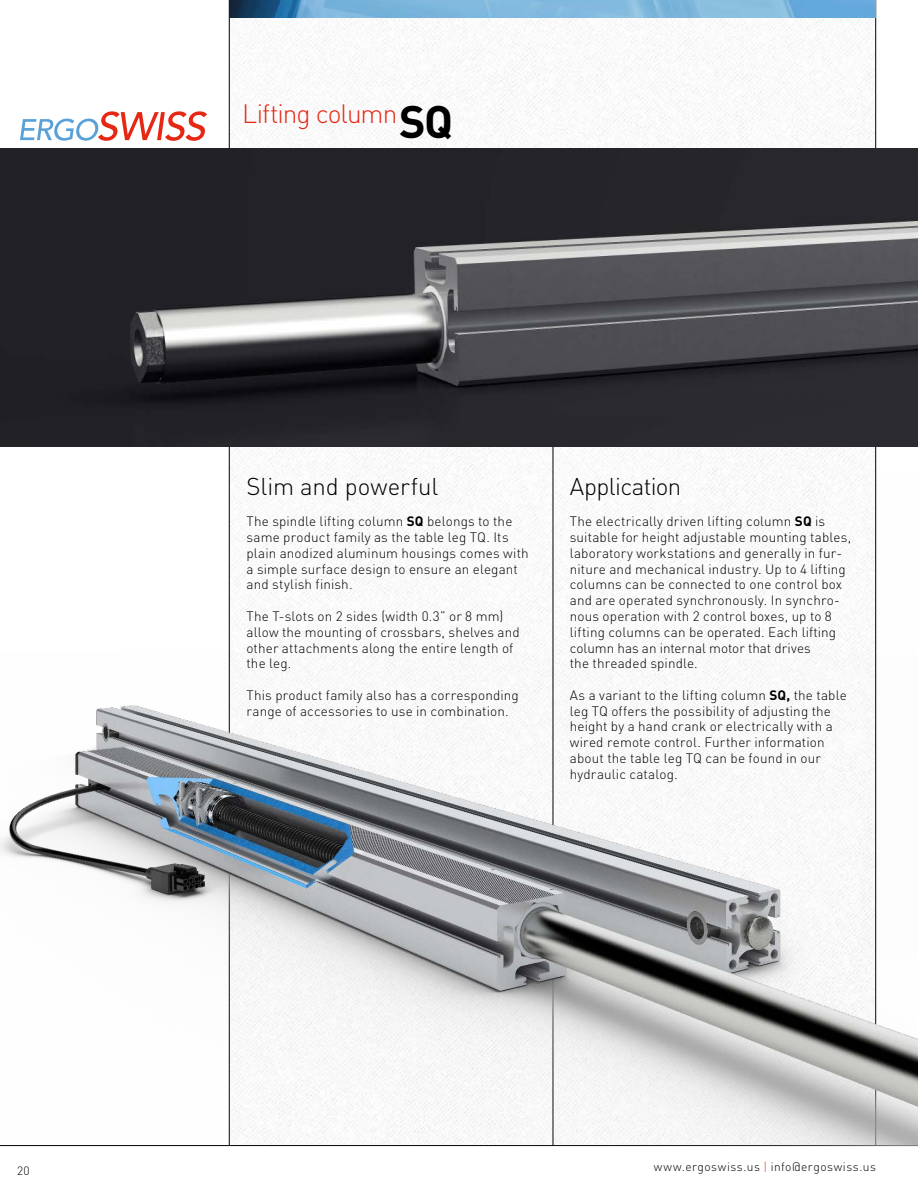
<style>
.page{position:relative;width:918px;height:1188px;background:#fff}
.page>*{position:absolute;margin:0;border:0;box-sizing:border-box;transform-origin:0 0}
.t1{font:300 26.25px "DIN Pro";letter-spacing:-.04em;color:#e52713}
.t2{font:300 24px "DIN Pro";letter-spacing:-.01em;color:#000}
.t3{font:300 13.5px/15.8px "DIN Pro";letter-spacing:.01em;color:#000}
.t4{font:300 12px "DIN Pro";letter-spacing:.035em;color:#000}
.s1{font-weight:700;font-size:45px;color:#000}
.s2{font-weight:700}
.s3{color:#e52713}
</style>
<div class="page">
<img style="left:230px;top:17px;width:645px;height:636px">
<hr style="left:553px;top:446px;width:1px;height:699px;background:#000">
<hr style="left:875px;top:0;width:1px;height:1146px;background:#000">
<hr style="left:0;top:1145px;width:918px;height:1px;background:#000">
<hr style="left:229px;top:0;width:1px;height:1145px;background:#000">
<img style="left:230px;top:0;width:645px;height:17px">
<svg style="left:20px;top:111px;width:187px;height:30px"></svg>
<img style="left:0;top:148px;width:918px;height:298px">
<img style="left:0;top:653px;width:918px;height:492px">
<img style="left:863px;top:474px;width:55px;height:483px">
<p class="t4" style="left:17px;top:1162px;width:14px">20</p>
<h1 class="t1" style="left:242px;top:94px;width:212px">Lifting column<span class="s1">SQ</span></h1>
<h2 class="t2" style="left:247px;top:468px;width:193px">Slim and powerful</h2>
<p class="t3" style="left:247px;top:513px;width:284px">The spindle lifting column <span class="s2">SQ</span> belongs to the same product family as the table leg TQ. Its plain anodized aluminum housings comes with a simple surface design to ensure an elegant and stylish finish.</p>
<p class="t3" style="left:247px;top:607px;width:275px">The T-slots on 2 sides (width 0.3” or 8 mm) allow the mounting of crossbars, shelves and other attachments along the entire length of the leg.</p>
<p class="t3" style="left:247px;top:686px;width:274px">This product family also has a corresponding range of accessories to use in combination.</p>
<h2 class="t2" style="left:570px;top:468px;width:113px">Application</h2>
<p class="t3" style="left:570px;top:513px;width:283px">The electrically driven lifting column <span class="s2">SQ</span> is suitable for height adjustable mounting tables, laboratory workstations and generally in fur&shy;niture and mechanical industry. Up to 4 lifting columns can be connected to one control box and are operated synchronously. In synchro&shy;nous operation with 2 control boxes, up to 8 lifting columns can be operated. Each lifting column has an internal motor that drives<br>the threaded spindle.</p>
<p class="t3" style="left:570px;top:686px;width:278px">As a variant to the lifting column <span class="s2">SQ,</span> the table leg TQ offers the possibility of adjusting the height by a hand crank or electrically with a wired remote control. Further information about the table leg TQ can be found in our hydraulic catalog.</p>
<p class="t4" style="left:654px;top:1158px;width:224px">www.ergoswiss.us <span class="s3">|</span> info@ergoswiss.us</p>
</div>
